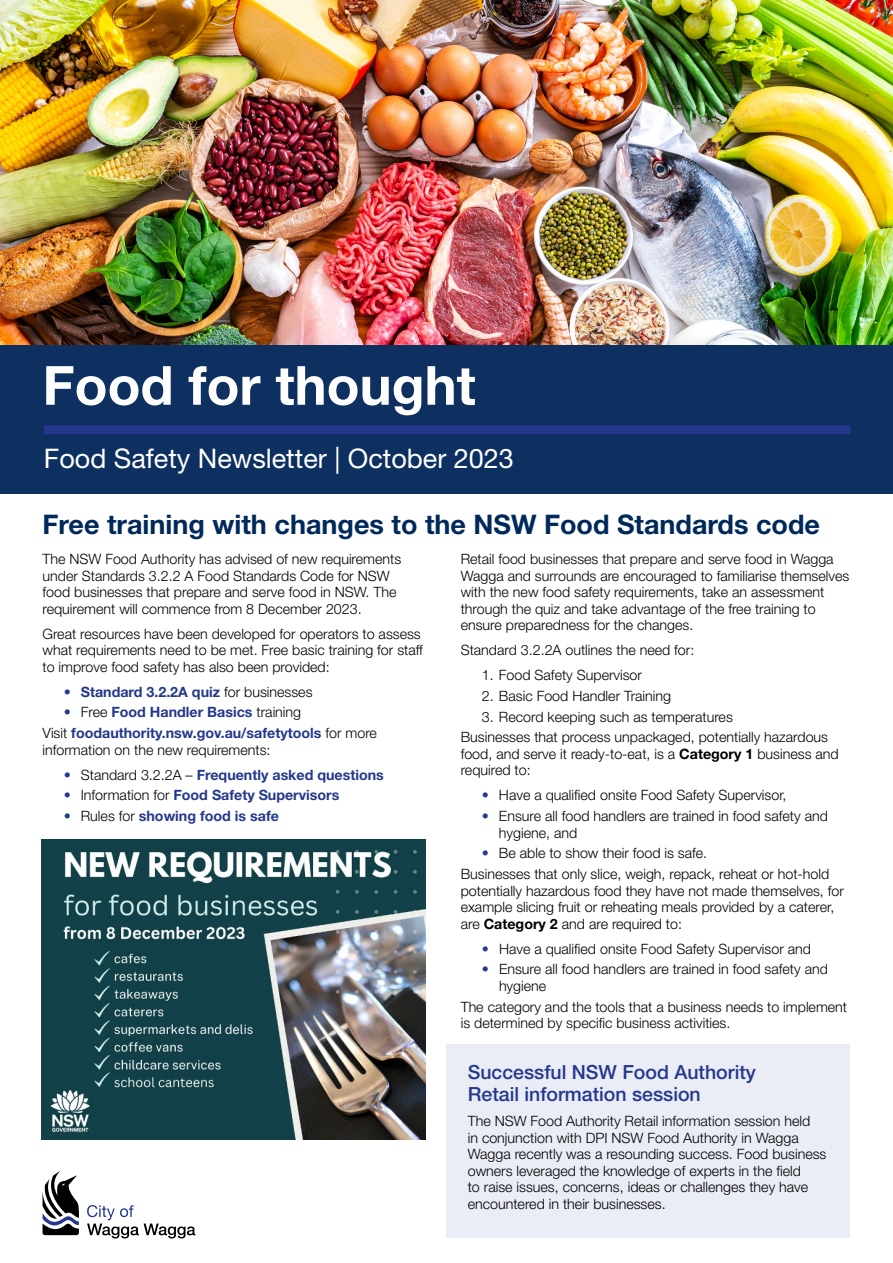
<style>
.page{position:relative;width:893px;height:1263px;background:#fff}
.page>*{position:absolute;margin:0;border:0;box-sizing:border-box;transform-origin:0 0}
.t1{font:700 54px "Helvetica Neue LT Std";color:#fff}
.t2{font:700 27px "Helvetica Neue LT Std";color:#00295b}
.t3{font:27px "Helvetica Neue LT Std";color:#fff}
.t4{font:500 19.5px/22.5px "Helvetica Neue LT Std";color:#24388d}
.t5{font:300 14.25px/16.5px "Helvetica Neue LT Std";color:#000}
.t6{font:700 14.25px/20.7px "Helvetica Neue LT Std";color:#24388d}
.s1{font-weight:300}
.s2{font-weight:300;color:#000}
.s3{font-weight:700}
.s4{color:#24388d}
</style>
<div class="page">
<img style="left:0;top:0;width:893px;height:345px">
<div style="left:0;top:345px;width:893px;height:149px;background:#0e3061"></div>
<div style="left:44px;top:425px;width:806px;height:9px;background:#24388d"></div>
<svg style="left:43px;top:1171px;width:36px;height:65px"></svg>
<svg style="left:87px;top:1205px;width:108px;height:33px"></svg>
<img style="left:42px;top:840px;width:383px;height:299px">
<div style="left:446px;top:1044px;width:404px;height:193px;background:#eaecf6"></div>
<h1 class="t1" style="left:43px;top:352px;width:435px">Food for thought</h1>
<h2 class="t3" style="left:44px;top:442px;width:472px">Food Safety Newsletter | October 2023</h2>
<h2 class="t2" style="left:43px;top:508px;width:779px">Free training with changes to the NSW Food Standards code</h2>
<p class="t5" style="left:43px;top:550px;width:360px">The NSW Food Authority has advised of new requirements under Standards 3.2.2 A Food Standards Code for NSW food businesses that prepare and serve food in NSW. The requirement will commence from 8 December 2023.</p>
<p class="t5" style="left:43px;top:625px;width:382px">Great resources have been developed for operators to assess what requirements need to be met. Free basic training for staff to improve food safety has also been provided:</p>
<p class="t6" style="left:64px;top:681px;width:250px"><span class="s1">•</span> Standard 3.2.2A quiz <span class="s2">for businesses</span></p>
<p class="t6" style="left:43px;top:701px;width:336px;text-indent:21px"><span class="s1">•</span> <span class="s2">Free</span> Food Handler Basics <span class="s2">training<br>Visit</span> foodauthority.nsw.gov.au/safetytools <span class="s2">for more</span></p>
<p class="t5" style="left:43px;top:741px;width:230px">information on the new requirements:</p>
<p class="t6" style="left:64px;top:764px;width:322px"><span class="s1">•</span> <span class="s2">Standard 3.2.2A –</span> Frequently asked questions</p>
<p class="t6" style="left:64px;top:785px;width:277px"><span class="s1">•</span> <span class="s2">Information for</span> Food Safety Supervisors</p>
<p class="t6" style="left:64px;top:805px;width:217px"><span class="s1">•</span> <span class="s2">Rules for</span> showing food is safe</p>
<p class="t5" style="left:461px;top:550px;width:390px">Retail food businesses that prepare and serve food in Wagga Wagga and surrounds are encouraged to familiarise themselves with the new food safety requirements, take an assessment through the quiz and take advantage of the free training to ensure preparedness for the changes.</p>
<p class="t5" style="left:461px;top:641px;width:235px">Standard 3.2.2A outlines the need for:</p>
<p class="t5" style="left:482px;top:666px;width:162px">1. Food Safety Supervisor</p>
<p class="t5" style="left:482px;top:687px;width:191px">2. Basic Food Handler Training</p>
<p class="t5" style="left:461px;top:706px;width:369px;line-height:20.7px;text-indent:21px">3. Record keeping such as temperatures<br>Businesses that process unpackaged, potentially hazardous</p>
<p class="t5" style="left:461px;top:745px;width:379px">food, and serve it ready-to-eat, is a <span class="s3">Category 1</span> business and required to:</p>
<p class="t5" style="left:482px;top:787px;width:306px"><span class="s4">•</span> Have a qualified onsite Food Safety Supervisor,</p>
<p class="t5" style="left:499px;top:807px;width:330px;text-indent:-17px"><span class="s4">•</span> Ensure all food handlers are trained in food safety and hygiene, and</p>
<p class="t5" style="left:461px;top:843px;width:370px;line-height:20.7px;text-indent:21px"><span class="s4">•</span> Be able to show their food is safe.<br>Businesses that only slice, weigh, repack, reheat or hot-hold</p>
<p class="t5" style="left:461px;top:882px;width:385px">potentially hazardous food they have not made themselves, for example slicing fruit or reheating meals provided by a caterer, are <span class="s3">Category 2</span> and are required to:</p>
<p class="t5" style="left:482px;top:940px;width:331px"><span class="s4">•</span> Have a qualified onsite Food Safety Supervisor and</p>
<p class="t5" style="left:499px;top:961px;width:330px;text-indent:-17px"><span class="s4">•</span> Ensure all food handlers are trained in food safety and hygiene</p>
<p class="t5" style="left:461px;top:998px;width:388px">The category and the tools that a business needs to implement is determined by specific business activities.</p>
<h3 class="t4" style="left:468px;top:1060px;width:290px">Successful NSW Food Authority<br>Retail information session</h3>
<p class="t5" style="left:468px;top:1113px;width:360px">The NSW Food Authority Retail information session held<br>in conjunction with DPI NSW Food Authority in Wagga Wagga recently was a resounding success. Food business owners leveraged the knowledge of experts in the field<br>to raise issues, concerns, ideas or challenges they have encountered in their businesses.</p>
</div>
